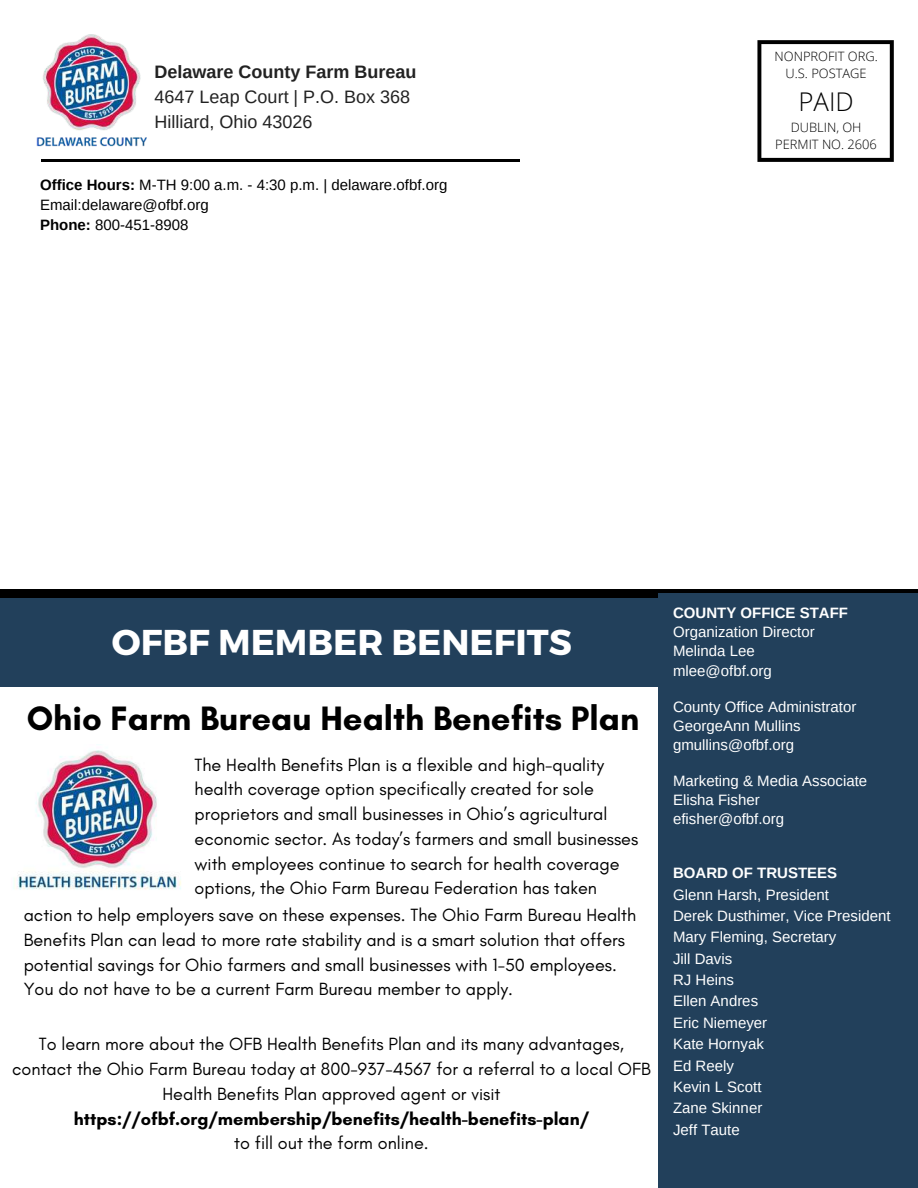
<style>
.page{position:relative;width:918px;height:1188px;background:#fff}
.page>*{position:absolute;margin:0;border:0;box-sizing:border-box;transform-origin:0 0}
.t1{font:700 35.85px "Montserrat";color:#fff}
.t2{font:700 34.5px "Glacial Indifference";color:#000}
.t3{font:300 25.8px "Open Sans";color:#000}
.t4{font:18px/24.8px "Glacial Indifference";color:#000}
.t5{font:700 18px "Glacial Indifference";color:#000}
.t6{font:18px/24.8px "Arimo";color:#222}
.t7{font:700 18px "Arimo";color:#222}
.t8{font:15px/21.3px "Arimo";color:#fff}
.t9{font:15px/20.2px "Arimo";color:#000}
.t10{font:700 15px "Arimo";color:#fff}
.t11{font:14.25px/20.2px "Arimo";color:#fff}
.t12{font:700 14.25px "Arimo";color:#fff}
.t13{font:300 12.9px/17.7px "Open Sans";color:#000;text-align:center}
.s1{font-weight:700}
</style>
<div class="page">
<div style="left:0;top:596px;width:667px;height:91px;background:#22405b"></div>
<div style="left:0;top:589px;width:918px;height:8px;background:#000"></div>
<svg style="left:757px;top:40px;width:137px;height:122px"></svg>
<hr style="left:41px;top:159px;width:479px;height:2px;background:#000">
<img style="left:37px;top:34px;width:110px;height:113px">
<div style="left:659px;top:593px;width:259px;height:595px;background:#22405b"></div>
<img style="left:13px;top:750px;width:168px;height:140px">
<p class="t7" style="left:155px;top:62px;width:263px">Delaware County Farm Bureau</p>
<p class="t6" style="left:155px;top:85px;width:257px">4647 Leap Court | P.O. Box 368<br>Hilliard, Ohio 43026</p>
<p class="t9" style="left:40px;top:174px;width:409px"><span class="s1">Office Hours:</span> M-TH 9:00 a.m. - 4:30 p.m. | delaware.ofbf.org<br>Email:delaware@ofbf.org<br><span class="s1">Phone:</span> 800-451-8908</p>
<p class="t13" style="left:775px;top:47px;width:105px">NONPROFIT ORG.<br>U.S. POSTAGE</p>
<h3 class="t3" style="left:799px;top:83px;width:57px">PAID</h3>
<p class="t13" style="left:775px;top:118px;width:103px">DUBLIN, OH<br>PERMIT NO. 2606</p>
<h1 class="t1" style="left:112px;top:619px;width:461px">OFBF MEMBER BENEFITS</h1>
<h2 class="t2" style="left:27px;top:697px;width:614px">Ohio Farm Bureau Health Benefits Plan</h2>
<p class="t4" style="left:195px;top:752px;width:445px">The Health Benefits Plan is a flexible and high-quality health coverage option specifically created for sole proprietors and small businesses in Ohio’s agricultural economic sector. As today’s farmers and small businesses with employees continue to search for health coverage options, the Ohio Farm Bureau Federation has taken</p>
<p class="t4" style="left:24px;top:902px;width:614px">action to help employers save on these expenses. The Ohio Farm Bureau Health Benefits Plan can lead to more rate stability and is a smart solution that offers potential savings for Ohio farmers and small businesses with 1-50 employees.<br>You do not have to be a current Farm Bureau member to apply.</p>
<p class="t4" style="left:12px;top:1032px;width:640px;text-align:center">To learn more about the OFB Health Benefits Plan and its many advantages, contact the Ohio Farm Bureau today at 800-937-4567 for a referral to a local OFB<br>Health Benefits Plan approved agent or visit</p>
<p class="t5" style="left:74px;top:1108px;width:517px">https://ofbf.org/membership/benefits/health-benefits-plan/</p>
<p class="t4" style="left:234px;top:1131px;width:196px">to fill out the form online.</p>
<p class="t10" style="left:673px;top:605px;width:176px">COUNTY OFFICE STAFF</p>
<p class="t8" style="left:673px;top:623px;width:143px;line-height:19.2px">Organization Director<br>Melinda Lee mlee@ofbf.org</p>
<p class="t8" style="left:673px;top:697px;width:185px;line-height:19.2px">County Office Administrator<br>GeorgeAnn Mullins gmullins@ofbf.org</p>
<p class="t8" style="left:673px;top:771px;width:196px;line-height:19.2px">Marketing &amp; Media Associate<br>Elisha Fisher efisher@ofbf.org</p>
<p class="t12" style="left:674px;top:608px;width:168px">COUNTY OFFICE STAFF</p>
<p class="t11" style="left:674px;top:625px;width:136px;line-height:18px">Organization Director<br>Melinda Lee mlee@ofbf.org</p>
<p class="t11" style="left:674px;top:697px;width:176px;line-height:18px">County Office Administrator<br>GeorgeAnn Mullins gmullins@ofbf.org</p>
<p class="t11" style="left:674px;top:769px;width:186px;line-height:18px">Marketing &amp; Media Associate<br>Elisha Fisher efisher@ofbf.org</p>
<p class="t12" style="left:670px;top:864px;width:157px">BOARD OF TRUSTEES</p>
<p class="t11" style="left:670px;top:882px;width:208px">Glenn Harsh, President<br>Derek Dusthimer, Vice President<br>Mary Fleming, Secretary<br>Jill Davis<br>RJ Heins<br>Ellen Andres<br>Kate Hornyak</p>
<p class="t10" style="left:673px;top:865px;width:166px">BOARD OF TRUSTEES</p>
<p class="t8" style="left:673px;top:884px;width:219px">Glenn Harsh, President<br>Derek Dusthimer, Vice President<br>Mary Fleming, Secretary<br>Jill Davis<br>RJ Heins<br>Ellen Andres<br>Eric Niemeyer<br>Kate Hornyak<br>Ed Reely<br>Kevin L Scott<br>Zane Skinner<br>Jeff Taute</p>
<p class="t11" style="left:670px;top:1065px;width:86px">Ed Reely<br>Kevin L Scott<br>Zane Skinner</p>
</div>
